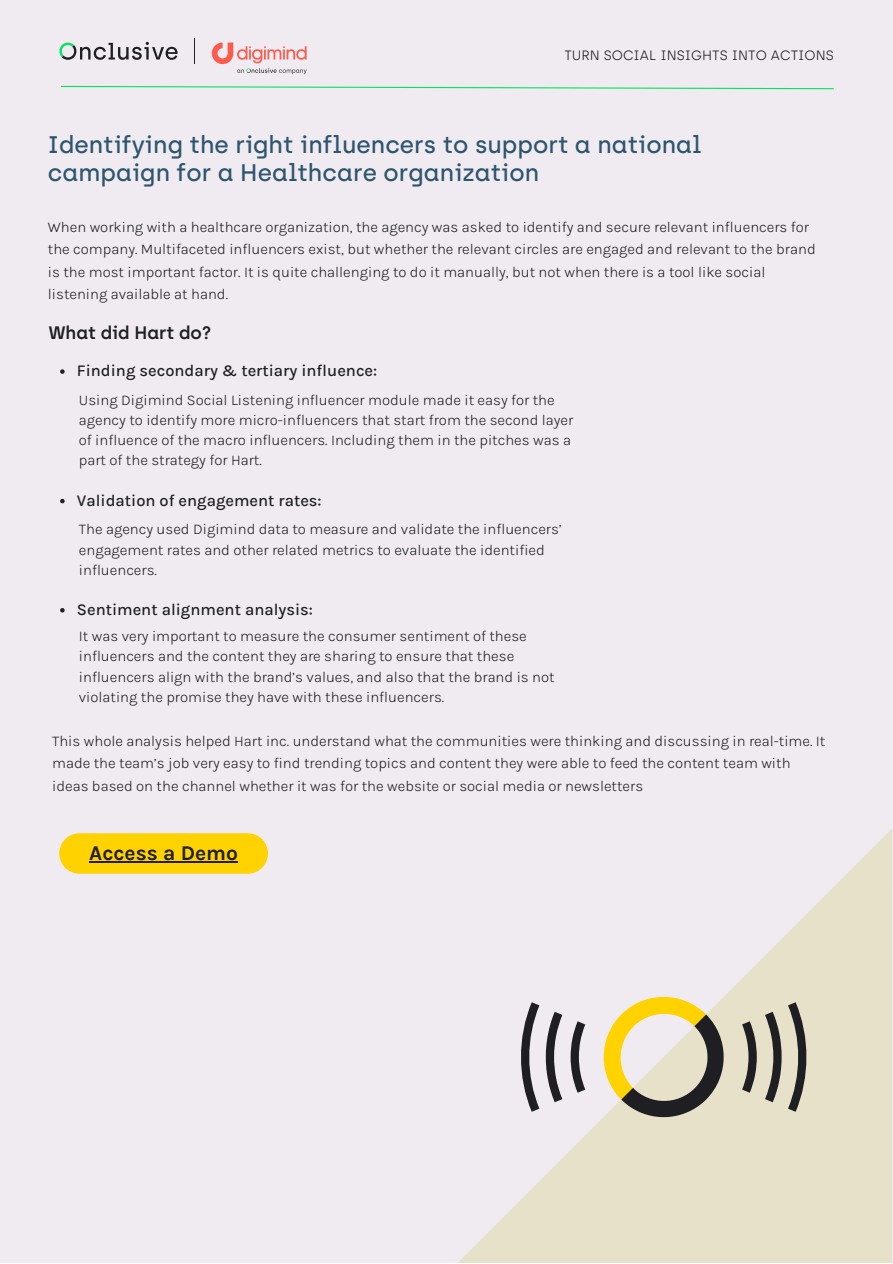
<style>
.page{position:relative;width:893px;height:1264px;background:#fff}
.page>*{position:absolute;margin:0;border:0;box-sizing:border-box;transform-origin:0 0}
.t1{font:500 24px/28px "Archia";color:#2d556e}
.t2{font:700 21px "Karla";color:#1e1e23}
.t3{font:600 18px "Archia";color:#1e1e23}
.t4{font:500 16.5px "Karla";color:#1e1e23}
.t5{font:300 15px/20.2px "Karla";color:#1e1e23}
.t6{font:300 13.5px "Archia";color:#1e1e23}
</style>
<div class="page">
<div style="left:0;top:0;width:892px;height:1262px;background:#f0ebf0"></div>
<svg style="left:59px;top:42px;width:118px;height:18px"></svg>
<svg style="left:194px;top:38px;width:1px;height:26px"></svg>
<svg style="left:212px;top:43px;width:94px;height:31px"></svg>
<svg style="left:459px;top:829px;width:433px;height:433px;fill:#e6e1c8"></svg>
<svg style="left:517px;top:991px;width:293px;height:126px"></svg>
<svg style="left:60px;top:369px;width:5px;height:5px"></svg>
<svg style="left:60px;top:499px;width:5px;height:4px"></svg>
<svg style="left:60px;top:608px;width:5px;height:4px"></svg>
<svg style="left:59px;top:833px;width:209px;height:40px;background:#facf0c"></svg>
<hr style="left:89px;top:861px;width:149px;height:1px;background:#1e1e23">
<svg style="left:61px;top:85px;width:773px;height:5px"></svg>
<p class="t6" style="left:564px;top:48px;width:271px">TURN SOCIAL INSIGHTS INTO ACTIONS</p>
<p class="t1" style="left:48px;top:130px;width:655px">Identifying the right influencers to support a national campaign for a Healthcare organization</p>
<p class="t5" style="left:48px;top:216px;width:769px;line-height:22.5px">When working with a healthcare organization, the agency was asked to identify and secure relevant influencers for the company. Multifaceted influencers exist, but whether the relevant circles are engaged and relevant to the brand is the most important factor. It is quite challenging to do it manually, but not when there is a tool like social listening available at hand.</p>
<p class="t3" style="left:49px;top:322px;width:164px">What did Hart do?</p>
<p class="t4" style="left:77px;top:361px;width:302px">Finding secondary &amp; tertiary influence:</p>
<p class="t5" style="left:79px;top:389px;width:496px">Using Digimind Social Listening influencer module made it easy for the agency to identify more micro-influencers that start from the second layer of influence of the macro influencers. Including them in the pitches was a part of the strategy for Hart.</p>
<p class="t4" style="left:77px;top:490px;width:246px">Validation of engagement rates:</p>
<p class="t5" style="left:79px;top:519px;width:484px">The agency used Digimind data to measure and validate the influencers’ engagement rates and other related metrics to evaluate the identified influencers.</p>
<p class="t4" style="left:77px;top:599px;width:237px">Sentiment alignment analysis:</p>
<p class="t5" style="left:79px;top:626px;width:477px">It was very important to measure the consumer sentiment of these influencers and the content they are sharing to ensure that these influencers align with the brand’s values, and also that the brand is not violating the promise they have with these influencers.</p>
<p class="t5" style="left:52px;top:729px;width:774px;line-height:22.5px">This whole analysis helped Hart inc. understand what the communities were thinking and discussing in real-time. It made the team’s job very easy to find trending topics and content they were able to feed the content team with ideas based on the channel whether it was for the website or social media or newsletters</p>
<p class="t2" style="left:89px;top:841px;width:150px">Access a Demo</p>
</div>
